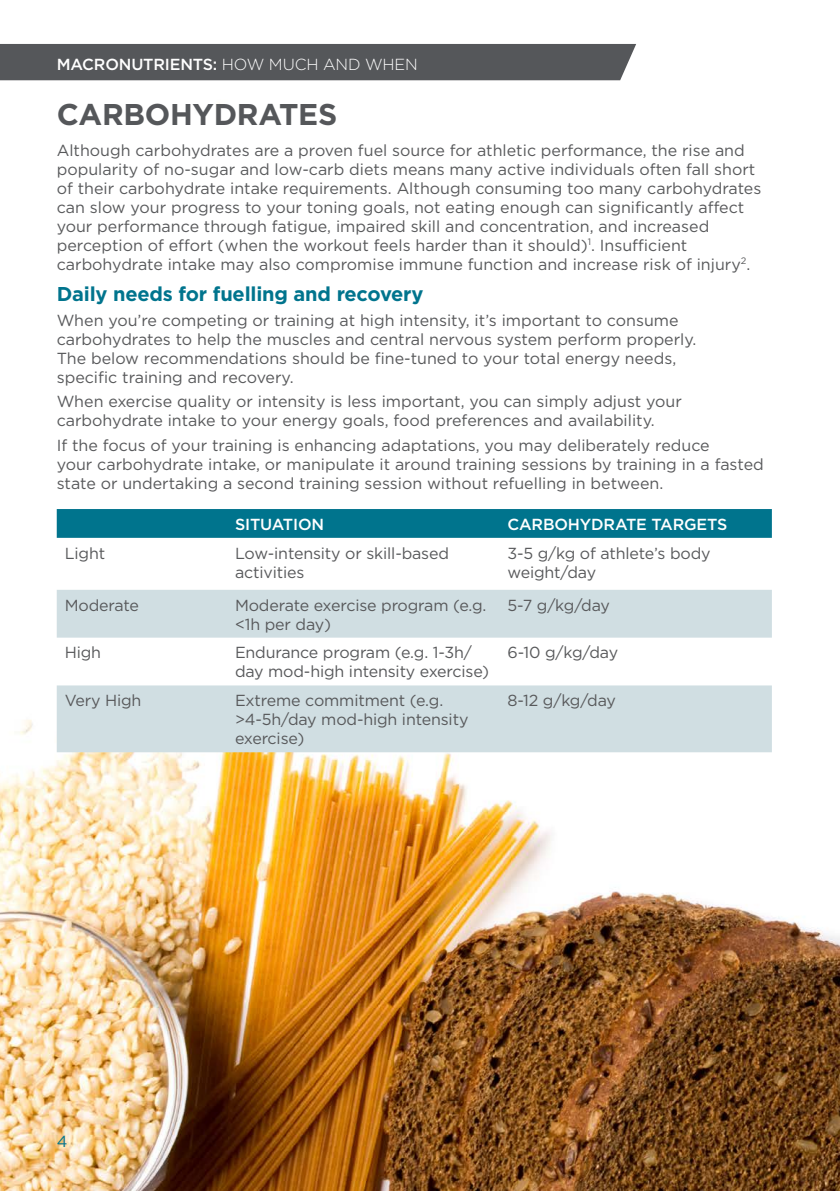
<style>
.page{position:relative;width:840px;height:1191px;background:#fff}
.page>*{position:absolute;margin:0;border:0;box-sizing:border-box;transform-origin:0 0}
.t1{font:700 30px "Gotham";letter-spacing:-.01em;color:#55575a}
.t2{font:700 20px "Gotham";letter-spacing:-.01em;color:#00748d}
.t3{font:16px/19px "Gotham";color:#58595b}
.t4{font:500 16px "Gotham";letter-spacing:-.01em;color:#fff}
.t5{font:16px "Gotham";color:#00748d}
.s1{font-weight:300}
</style>
<div class="page">
<img style="left:0;top:103px;width:839px;height:1088px">
<div style="left:0;top:44px;width:636px;height:36px;background:#55575a"></div>
<div style="left:58px;top:525px;width:712px;height:219px;background:#fff"></div>
<div style="left:57px;top:509px;width:714px;height:29px;background:#00748d"></div>
<svg style="left:57px;top:590px;width:714px;height:162px;fill:#d0dee2"></svg>
<p class="t4" style="left:57px;top:53px;width:362px">MACRONUTRIENTS: <span class="s1">HOW MUCH AND WHEN</span></p>
<h1 class="t1" style="left:57px;top:95px;width:282px">CARBOHYDRATES</h1>
<p class="t3" style="left:57px;top:140px;width:705px">Although carbohydrates are a proven fuel source for athletic performance, the rise and popularity of no-sugar and low-carb diets means many active individuals often fall short of their carbohydrate intake requirements. Although consuming too many carbohydrates can slow your progress to your toning goals, not eating enough can significantly affect your performance through fatigue, impaired skill and concentration, and increased perception of effort (when the workout feels harder than it should)<sup>1</sup>. Insufficient carbohydrate intake may also compromise immune function and increase risk of injury<sup>2</sup>.</p>
<p class="t2" style="left:57px;top:281px;width:368px">Daily needs for fuelling and recovery</p>
<p class="t3" style="left:57px;top:310px;width:641px">When you’re competing or training at high intensity, it’s important to consume carbohydrates to help the muscles and central nervous system perform properly.<br>The below recommendations should be fine-tuned to your total energy needs, specific training and recovery.</p>
<p class="t3" style="left:57px;top:392px;width:626px">When exercise quality or intensity is less important, you can simply adjust your carbohydrate intake to your energy goals, food preferences and availability.</p>
<p class="t3" style="left:57px;top:435px;width:708px">If the focus of your training is enhancing adaptations, you may deliberately reduce<br>your carbohydrate intake, or manipulate it around training sessions by training in a fasted state or undertaking a second training session without refuelling in between.</p>
<p class="t4" style="left:235px;top:514px;width:90px">SITUATION</p>
<p class="t4" style="left:507px;top:514px;width:221px">CARBOHYDRATE TARGETS</p>
<p class="t3" style="left:65px;top:543px;width:42px">Light</p>
<p class="t3" style="left:235px;top:543px;width:215px">Low-intensity or skill-based activities</p>
<p class="t3" style="left:507px;top:543px;width:205px">3-5 g/kg of athlete’s body weight/day</p>
<p class="t3" style="left:65px;top:595px;width:76px">Moderate</p>
<p class="t3" style="left:235px;top:595px;width:253px">Moderate exercise program (e.g. &lt;1h per day)</p>
<p class="t3" style="left:507px;top:595px;width:104px">5-7 g/kg/day</p>
<p class="t3" style="left:65px;top:643px;width:38px">High</p>
<p class="t3" style="left:235px;top:643px;width:255px">Endurance program (e.g. 1-3h/ day mod-high intensity exercise)</p>
<p class="t3" style="left:507px;top:643px;width:112px">6-10 g/kg/day</p>
<p class="t3" style="left:65px;top:690px;width:78px">Very High</p>
<p class="t3" style="left:235px;top:690px;width:235px">Extreme commitment (e.g. &gt;4-5h/day mod-high intensity exercise)</p>
<p class="t3" style="left:507px;top:690px;width:110px">8-12 g/kg/day</p>
<p class="t5" style="left:57px;top:1131px;width:12px">4</p>
</div>
